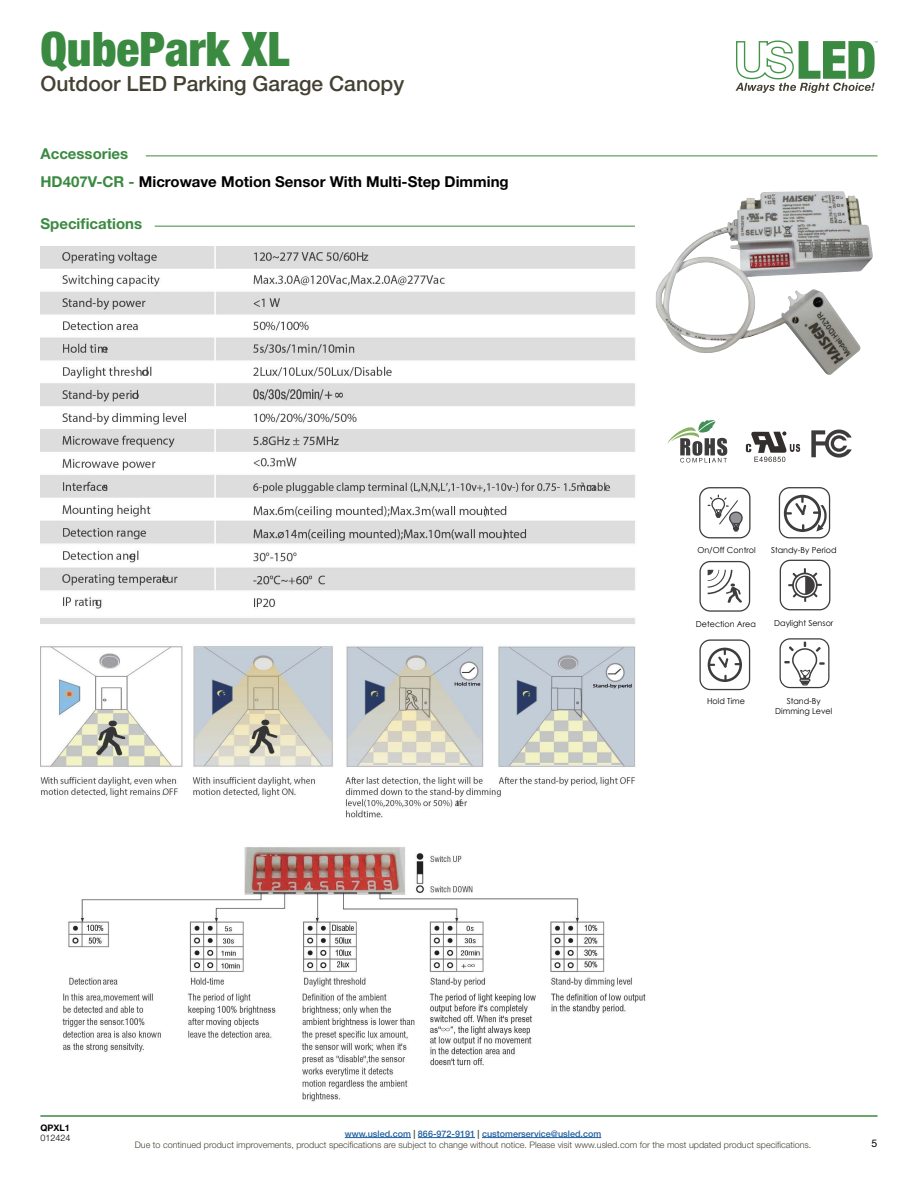
<style>
.page{position:relative;width:918px;height:1188px;background:#fff}
.page>*{position:absolute;margin:0;border:0;box-sizing:border-box;transform-origin:0 0}
.t1{font:900 condensed 47.7px "Helvetica Neue LT Std";color:#3b8a41}
.t2{font:500 21px "Helvetica Neue LT Std";color:#444134}
.t3{font:700 15px/28.3px "Helvetica Neue LT Std";color:#000}
.t4{font:700 15px "Helvetica Neue LT Std";color:#3b8a41}
.t5{font:10.5px "Helvetica Neue LT Std";color:#000}
.t6{font:300 9px/10.8px "Helvetica Neue LT Std";color:#444134;text-align:center}
.t7{font:300 9px "Helvetica Neue LT Std";color:#000}
.t8{font:700 9px "Helvetica Neue LT Std";color:#000}
.t9{font:8.25px/9.9px "Century Gothic";color:#000;text-align:center}
.s1{color:#3b8a41}
.s2{font-weight:500;color:#215e9e}
.s3{font-weight:500}
</style>
<div class="page">
<svg style="left:735px;top:40px;width:143px;height:53px"></svg>
<hr style="left:40px;top:1116px;width:838px;height:1px;background:#3b8a41">
<hr style="left:345px;top:1137px;width:66px;height:1px;background:#215e9e">
<hr style="left:418px;top:1137px;width:57px;height:1px;background:#215e9e">
<hr style="left:482px;top:1137px;width:119px;height:1px;background:#215e9e">
<hr style="left:146px;top:156px;width:731px;height:1px;background:#3b8a41">
<img style="left:656px;top:191px;width:217px;height:184px">
<svg style="left:667px;top:420px;width:60px;height:43px"></svg>
<svg style="left:811px;top:430px;width:41px;height:28px"></svg>
<svg style="left:746px;top:431px;width:54px;height:31px"></svg>
<svg style="left:699px;top:487px;width:52px;height:52px"></svg>
<div style="left:779px;top:487px;width:51px;height:51px;border:1px solid #3e3c3c;border-radius:10px"></div>
<svg style="left:699px;top:559px;width:132px;height:132px"></svg>
<svg style="left:784px;top:495px;width:44px;height:37px"></svg>
<hr style="left:155px;top:226px;width:480px;height:1px;background:#3b8a41">
<img style="left:40px;top:247px;width:606px;height:855px">
<h1 class="t1" style="left:40px;top:20px;width:251px">QubePark XL</h1>
<h2 class="t2" style="left:40px;top:71px;width:365px">Outdoor LED Parking Garage Canopy</h2>
<h3 class="t3" style="left:40px;top:139px;width:470px"><span class="s1">Accessories<br>HD407V-CR -</span> Microwave Motion Sensor With Multi-Step Dimming</h3>
<h3 class="t4" style="left:40px;top:215px;width:103px">Specifications</h3>
<p class="t9" style="left:697px;top:545px;width:60px">On/Off Control</p>
<p class="t9" style="left:771px;top:545px;width:67px">Standy-By Period</p>
<p class="t9" style="left:696px;top:619px;width:62px">Detection Area</p>
<p class="t9" style="left:774px;top:618px;width:61px">Daylight Sensor</p>
<p class="t9" style="left:707px;top:696px;width:39px">Hold Time</p>
<p class="t9" style="left:775px;top:696px;width:58px">Stand-By<br>Dimming Level</p>
<p class="t8" style="left:40px;top:1122px;width:31px">QPXL1</p>
<p class="t7" style="left:40px;top:1133px;width:32px">012424</p>
<p class="t6" style="left:135px;top:1128px;width:678px"><span class="s2">www.usled.com</span> <span class="s3">|</span> <span class="s2">866-972-9191</span> <span class="s3">|</span> <span class="s2">customerservice@usled.com<br></span>Due to continued product improvements, product specifications are subject to change without notice. Please visit www.usled.com for the most updated product specifications.</p>
<p class="t5" style="left:872px;top:1137px;width:7px">5</p>
</div>
